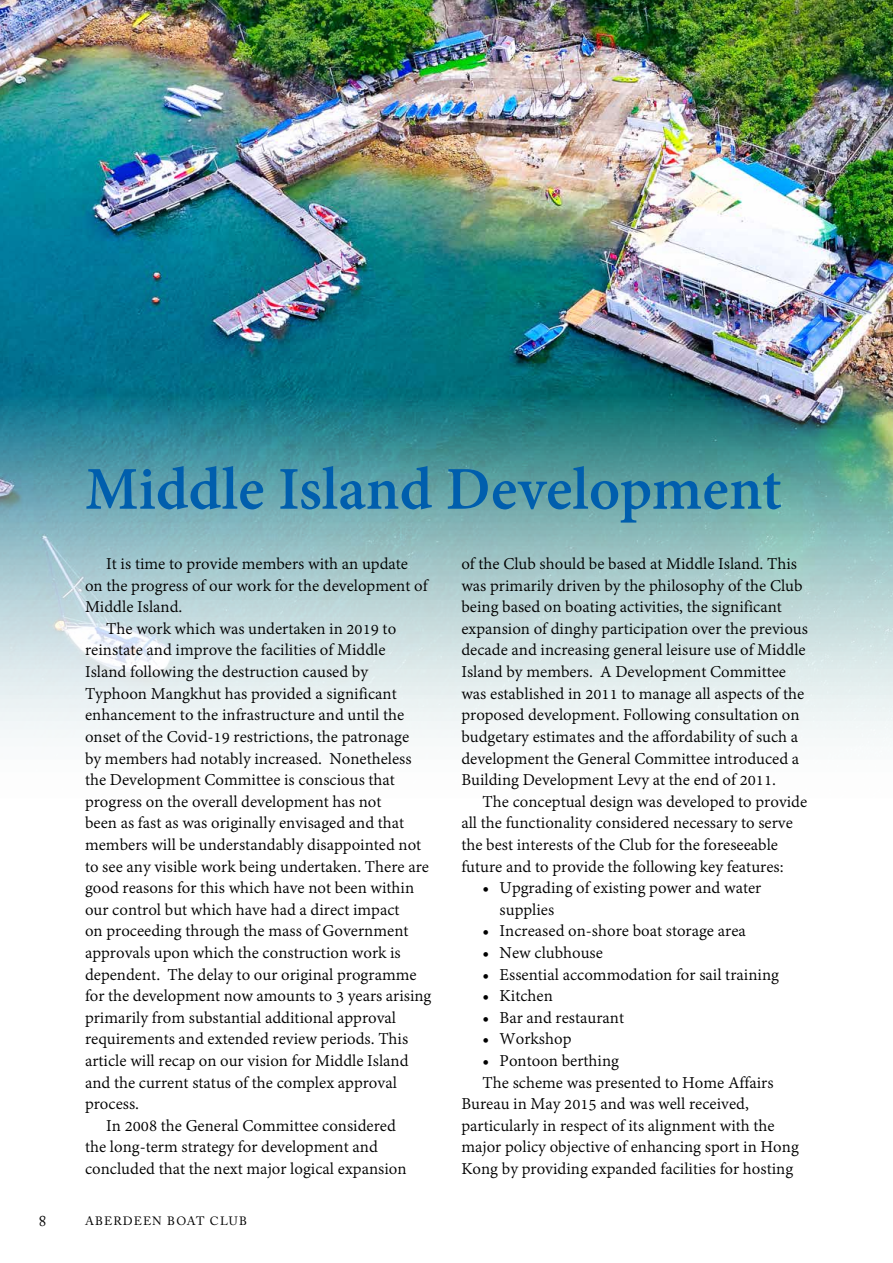
<style>
.page{position:relative;width:893px;height:1263px;background:#fff}
.page>*{position:absolute;margin:0;border:0;box-sizing:border-box;transform-origin:0 0}
.t1{font:700 66px "Adobe Devanagari";color:#005ead}
.t2{font:18px/21.6px "Adobe Devanagari";color:#000}
.t3{font:15px "Adobe Caslon Pro";color:#000}
.t4{font:12px "Adobe Caslon Pro";letter-spacing:.09em;color:#000}
</style>
<div class="page">
<img style="left:0;top:0;width:893px;height:738px">
<h1 class="t1" style="left:85px;top:451px;width:698px">Middle Island Development</h1>
<p class="t2" style="left:106px;top:554px;width:303px">It is time to provide members with an update</p>
<p class="t2" style="left:85px;top:576px;width:344px">on the progress of our work for the development of</p>
<p class="t2" style="left:85px;top:598px;width:99px">Middle Island.</p>
<p class="t2" style="left:106px;top:619px;width:291px">The work which was undertaken in 2019 to</p>
<p class="t2" style="left:85px;top:641px;width:302px">reinstate and improve the facilities of Middle</p>
<p class="t2" style="left:85px;top:662px;width:285px">Island following the destruction caused by</p>
<p class="t2" style="left:85px;top:684px;width:313px">Typhoon Mangkhut has provided a significant</p>
<p class="t2" style="left:85px;top:706px;width:321px">enhancement to the infrastructure and until the</p>
<p class="t2" style="left:85px;top:727px;width:326px">onset of the Covid-19 restrictions, the patronage</p>
<p class="t2" style="left:85px;top:749px;width:328px">by members had notably increased. Nonetheless</p>
<p class="t2" style="left:85px;top:770px;width:311px">the Development Committee is conscious that</p>
<p class="t2" style="left:85px;top:792px;width:298px">progress on the overall development has not</p>
<p class="t2" style="left:85px;top:814px;width:321px">been as fast as was originally envisaged and that</p>
<p class="t2" style="left:85px;top:835px;width:338px">members will be understandably disappointed not</p>
<p class="t2" style="left:85px;top:857px;width:345px">to see any visible work being undertaken. There are</p>
<p class="t2" style="left:85px;top:878px;width:331px">good reasons for this which have not been within</p>
<p class="t2" style="left:85px;top:900px;width:316px">our control but which have had a direct impact</p>
<p class="t2" style="left:85px;top:922px;width:325px">on proceeding through the mass of Government</p>
<p class="t2" style="left:85px;top:943px;width:317px">approvals upon which the construction work is</p>
<p class="t2" style="left:85px;top:965px;width:333px">dependent. The delay to our original programme</p>
<p class="t2" style="left:85px;top:986px;width:348px">for the development now amounts to 3 years arising</p>
<p class="t2" style="left:85px;top:1008px;width:313px">primarily from substantial additional approval</p>
<p class="t2" style="left:85px;top:1030px;width:325px">requirements and extended review periods. This</p>
<p class="t2" style="left:85px;top:1051px;width:325px">article will recap on our vision for Middle Island</p>
<p class="t2" style="left:85px;top:1073px;width:313px">and the current status of the complex approval</p>
<p class="t2" style="left:85px;top:1094px;width:56px">process.</p>
<p class="t2" style="left:106px;top:1116px;width:291px">In 2008 the General Committee considered</p>
<p class="t2" style="left:85px;top:1138px;width:294px">the long-term strategy for development and</p>
<p class="t2" style="left:85px;top:1159px;width:323px">concluded that the next major logical expansion</p>
<p class="t3" style="left:39px;top:1212px;width:9px">8</p>
<p class="t4" style="left:85px;top:1214px;width:163px">ABERDEEN BOAT CLUB</p>
<p class="t2" style="left:461px;top:554px;width:348px">of the Club should be based at Middle Island. This was primarily driven by the philosophy of the Club being based on boating activities, the significant expansion of dinghy participation over the previous decade and increasing general leisure use of Middle Island by members. A Development Committee was established in 2011 to manage all aspects of the proposed development. Following consultation on budgetary estimates and the affordability of such a development the General Committee introduced a Building Development Levy at the end of 2011.</p>
<p class="t2" style="left:461px;top:792px;width:347px;text-indent:21px">The conceptual design was developed to provide all the functionality considered necessary to serve the best interests of the Club for the foreseeable future and to provide the following key features:</p>
<p class="t2" style="left:500px;top:878px;width:263px;text-indent:-17px">• Upgrading of existing power and water supplies</p>
<p class="t2" style="left:483px;top:922px;width:265px">• Increased on-shore boat storage area</p>
<p class="t2" style="left:483px;top:943px;width:122px">• New clubhouse</p>
<p class="t2" style="left:483px;top:965px;width:298px">• Essential accommodation for sail training</p>
<p class="t2" style="left:483px;top:986px;width:72px">• Kitchen</p>
<p class="t2" style="left:483px;top:1008px;width:143px">• Bar and restaurant</p>
<p class="t2" style="left:483px;top:1030px;width:90px">• Workshop</p>
<p class="t2" style="left:483px;top:1051px;width:138px">• Pontoon berthing</p>
<p class="t2" style="left:483px;top:1073px;width:292px">The scheme was presented to Home Affairs</p>
<p class="t2" style="left:461px;top:1094px;width:289px">Bureau in May 2015 and was well received,</p>
<p class="t2" style="left:461px;top:1116px;width:315px">particularly in respect of its alignment with the</p>
<p class="t2" style="left:461px;top:1138px;width:339px">major policy objective of enhancing sport in Hong</p>
<p class="t2" style="left:461px;top:1159px;width:333px">Kong by providing expanded facilities for hosting</p>
</div>
